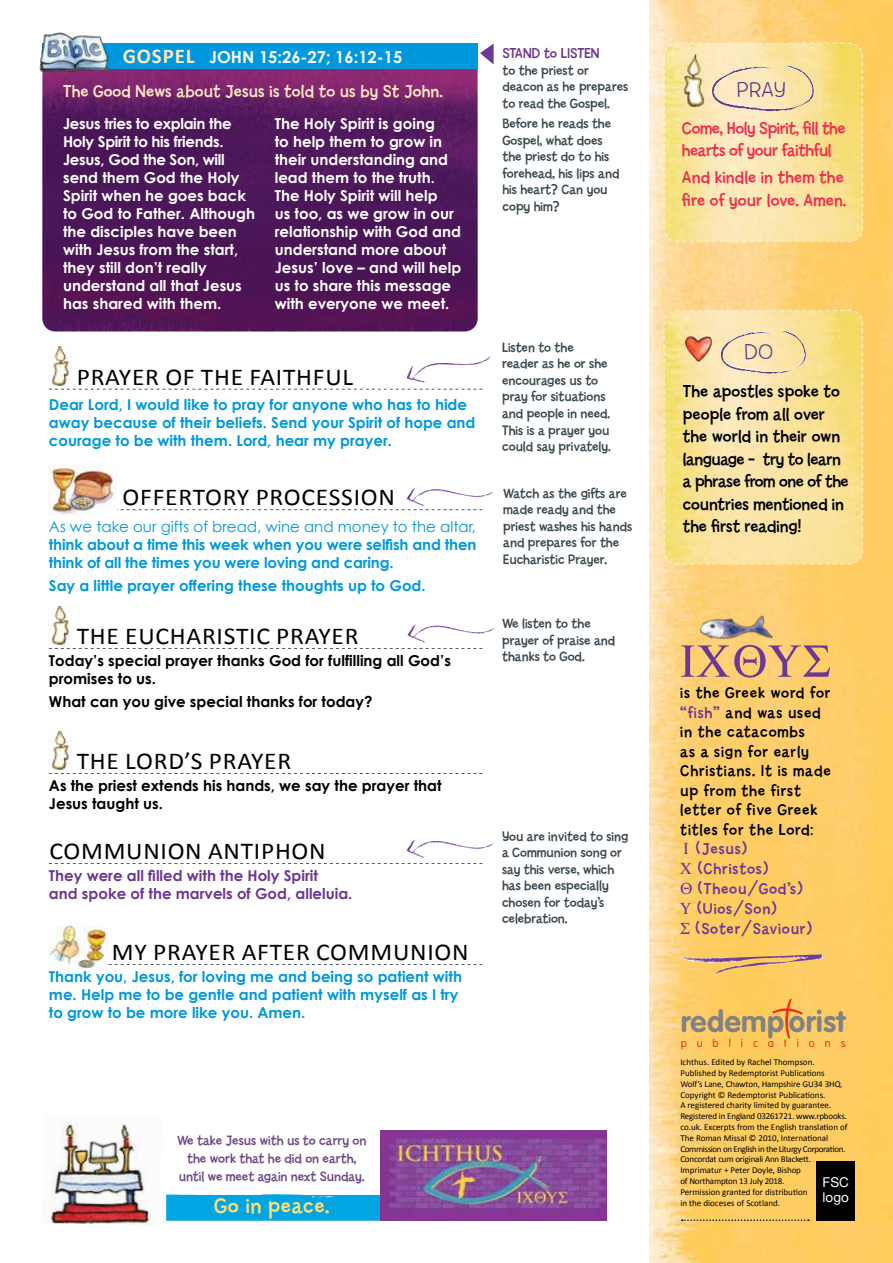
<style>
.page{position:relative;width:893px;height:1263px;background:#fff}
.page>*{position:absolute;margin:0;border:0;box-sizing:border-box;transform-origin:0 0}
.t1{font:700 29.85px "VAG Rounded";letter-spacing:.015em;color:#808285}
.t2{font:24.15px "Calibri";letter-spacing:.03em;color:#000;scale:1.05 1}
.t3{font:22.65px "Billy Std";letter-spacing:.03em;color:#ffe075}
.t4{font:300 22.5px "Billy Std";letter-spacing:.02em;color:#5d2f7e;scale:1.06 1}
.t5{font:18px/22.5px "Billy Std";color:#000}
.t6{font:18px/22.5px "Billy Std";letter-spacing:-.02em;color:#ee2f4d}
.t7{font:18px "Billy Std";letter-spacing:.01em;color:#ffe8c0}
.t8{font:18px/22.5px "Billy Std";letter-spacing:.01em;color:#ee2f4d}
.t9{font:16.5px/19.5px "Billy Std";letter-spacing:.05em;color:#000}
.t10{font:16.5px/19.8px "Billy Std";letter-spacing:.05em;color:#6d3795}
.t11{font:700 16.5px "Century Gothic";color:#fff}
.t12{font:700 15px/18px "Century Gothic";color:#fff}
.t13{font:700 15px/18px "Century Gothic";color:#0098dd}
.t14{font:700 15px/18px "Century Gothic";color:#000}
.t15{font:700 15px/18px "Century Gothic";color:#6d3795}
.t16{font:15px "Century Gothic";color:#0098dd}
.t17{font:15px "Billy Std";color:#6d3795}
.t18{font:14.25px/16.5px "Billy Std";color:#3b4951}
.t19{font:14.25px/17.9px "Billy Std";color:#6f498a;text-align:center}
.t20{font:13.5px/15px "Helvetica Neue";color:#fff}
.t21{font:300 11.1px "VAG Rounded";letter-spacing:.9em;color:#ee3124}
.t22{font:9px/10.8px "Calibri";letter-spacing:-.005em;color:#000}
.s1{font-family:"Calibri";font-size:21px;color:#ffe8c0}
.s2{color:#6d3795}
</style>
<div class="page">
<svg style="left:42px;top:53px;width:436px;height:278px;background:#54195b"></svg>
<img style="left:649px;top:0;width:244px;height:1263px">
<svg style="left:663px;top:42px;width:201px;height:201px;background:#f9e39e"></svg>
<svg style="left:663px;top:309px;width:201px;height:256px;background:#f9e298"></svg>
<div style="left:42px;top:44px;width:436px;height:25px;background:#0098dd"></div>
<img style="left:39px;top:32px;width:73px;height:43px">
<svg style="left:49px;top:389px;width:433px;height:1px"></svg>
<svg style="left:117px;top:509px;width:365px;height:1px"></svg>
<svg style="left:49px;top:648px;width:433px;height:1px"></svg>
<svg style="left:49px;top:773px;width:433px;height:1px"></svg>
<svg style="left:49px;top:863px;width:433px;height:1px"></svg>
<svg style="left:108px;top:964px;width:374px;height:1px"></svg>
<img style="left:49px;top:347px;width:22px;height:41px">
<img style="left:49px;top:466px;width:68px;height:50px">
<img style="left:49px;top:606px;width:22px;height:41px">
<img style="left:49px;top:731px;width:22px;height:41px">
<img style="left:49px;top:927px;width:57px;height:41px">
<svg style="left:480px;top:44px;width:14px;height:21px"></svg>
<img style="left:705px;top:66px;width:114px;height:46px">
<img style="left:681px;top:51px;width:28px;height:59px">
<img style="left:679px;top:336px;width:36px;height:25px">
<img style="left:715px;top:331px;width:95px;height:43px">
<img style="left:406px;top:356px;width:84px;height:27px">
<img style="left:406px;top:488px;width:87px;height:19px">
<img style="left:406px;top:839px;width:87px;height:19px">
<img style="left:407px;top:624px;width:87px;height:19px">
<img style="left:678px;top:954px;width:145px;height:21px">
<img style="left:698px;top:594px;width:81px;height:51px">
<img style="left:166px;top:1194px;width:248px;height:27px">
<img style="left:381px;top:1131px;width:226px;height:89px">
<img style="left:43px;top:1115px;width:109px;height:110px">
<svg style="left:681px;top:645px;width:149px;height:32px;background:#d3a27c"></svg>
<svg style="left:771px;top:999px;width:45px;height:41px;background:#fcbf5d"></svg>
<div style="left:817px;top:1161px;width:38px;height:59px;background:#000"></div>
<svg style="left:682px;top:1219px;width:127px;height:2px"></svg>
<svg style="left:684px;top:843px;width:4px;height:11px"></svg>
<svg style="left:680px;top:863px;width:12px;height:11px"></svg>
<svg style="left:681px;top:883px;width:11px;height:11px"></svg>
<svg style="left:680px;top:903px;width:12px;height:11px"></svg>
<svg style="left:680px;top:922px;width:10px;height:11px"></svg>
<h3 class="t11" style="left:123px;top:46px;width:281px"><span class="s1">GOSPEL</span> JOHN 15:26-27; 16:12-15</h3>
<h3 class="t7" style="left:63px;top:81px;width:381px">The Good News about Jesus is told to us by St John.</h3>
<p class="t12" style="left:63px;top:114px;width:194px">Jesus tries to explain the<br>Holy Spirit to his friends.<br>Jesus, God the Son, will send them God the Holy<br>Spirit when he goes back to God to Father. Although the disciples have been with Jesus from the start, they still don’t really understand all that Jesus has shared with them.</p>
<p class="t12" style="left:275px;top:114px;width:188px">The Holy Spirit is going<br>to help them to grow in their understanding and lead them to the truth.<br>The Holy Spirit will help<br>us too, as we grow in our relationship with God and understand more about<br>Jesus’ love – and will help us to share this message with everyone we meet.</p>
<h2 class="t2" style="left:77px;top:361px;width:265px">PRAYER OF THE FAITHFUL</h2>
<h3 class="t13" style="left:49px;top:395px;width:428px">Dear Lord, I would like to pray for anyone who has to hide away because of their beliefs. Send your Spirit of hope and courage to be with them. Lord, hear my prayer.</h3>
<h2 class="t2" style="left:123px;top:482px;width:261px">OFFERTORY PROCESSION</h2>
<h3 class="t16" style="left:49px;top:517px;width:428px">As we take our gifts of bread, wine and money to the altar,</h3>
<h3 class="t13" style="left:49px;top:535px;width:429px">think about a time this week when you were selfish and then think of all the times you were loving and caring.</h3>
<h3 class="t13" style="left:49px;top:576px;width:378px">Say a little prayer offering these thoughts up to God.</h3>
<h2 class="t2" style="left:77px;top:620px;width:270px">THE EUCHARISTIC PRAYER</h2>
<h3 class="t14" style="left:49px;top:651px;width:403px">Today’s special prayer thanks God for fulfilling all God’s promises to us.</h3>
<h3 class="t14" style="left:49px;top:692px;width:325px">What can you give special thanks for today?</h3>
<h2 class="t2" style="left:77px;top:745px;width:206px">THE LORD’S PRAYER</h2>
<h3 class="t14" style="left:49px;top:776px;width:394px">As the priest extends his hands, we say the prayer that<br>Jesus taught us.</h3>
<h2 class="t2" style="left:49px;top:836px;width:265px">COMMUNION ANTIPHON</h2>
<h3 class="t15" style="left:49px;top:866px;width:305px">They were all filled with the Holy Spirit<br>and spoke of the marvels of God, alleluia.</h3>
<h2 class="t2" style="left:112px;top:937px;width:341px">MY PRAYER AFTER COMMUNION</h2>
<h3 class="t13" style="left:49px;top:967px;width:415px">Thank you, Jesus, for loving me and being so patient with me. Help me to be gentle and patient with myself as I try to grow to be more like you. Amen.</h3>
<h3 class="t17" style="left:502px;top:45px;width:99px">STAND to LISTEN</h3>
<h3 class="t18" style="left:502px;top:62px;width:127px">to the priest or deacon as he prepares to read the Gospel.</h3>
<h3 class="t18" style="left:502px;top:116px;width:118px">Before he reads the<br>Gospel, what does the priest do to his forehead, his lips and his heart? Can you copy him?</h3>
<h3 class="t18" style="left:502px;top:339px;width:110px">Listen to the reader as he or she encourages us to pray for situations and people in need.<br>This is a prayer you could say privately.</h3>
<h3 class="t18" style="left:503px;top:485px;width:131px">Watch as the gifts are made ready and the priest washes his hands and prepares for the<br>Eucharistic Prayer.</h3>
<h3 class="t18" style="left:502px;top:615px;width:115px">We listen to the prayer of praise and thanks to God.</h3>
<h3 class="t18" style="left:502px;top:828px;width:128px">You are invited to sing a Communion song or say this verse, which has been especially chosen for today’s celebration.</h3>
<h3 class="t19" style="left:177px;top:1132px;width:191px">We take Jesus with us to carry on the work that he did on earth, until we meet again next Sunday.</h3>
<h3 class="t3" style="left:214px;top:1193px;width:117px">Go in peace.</h3>
<h3 class="t4" style="left:737px;top:77px;width:47px">PRAY</h3>
<h3 class="t6" style="left:682px;top:117px;width:165px">Come, Holy Spirit, fill the hearts of your faithful</h3>
<h3 class="t8" style="left:682px;top:167px;width:166px">And kindle in them the fire of your love. Amen.</h3>
<h3 class="t4" style="left:745px;top:340px;width:28px">DO</h3>
<h3 class="t5" style="left:683px;top:381px;width:167px">The apostles spoke to people from all over the world in their own language – try to learn a phrase from one of the countries mentioned in the first reading!</h3>
<h3 class="t9" style="left:680px;top:683px;width:152px">is the Greek word for <span class="s2">“fish”</span> and was used in the catacombs<br>as a sign for early<br>Christians. It is made up from the first letter of five Greek titles for the Lord:</h3>
<h3 class="t10" style="left:695px;top:839px;width:118px">(Jesus) (Christos) (Theou/God’s) (Uios/Son) (Soter/Saviour)</h3>
<h1 class="t1" style="left:681px;top:1004px;width:166px">redemp orist</h1>
<p class="t21" style="left:681px;top:1036px;width:166px">publications</p>
<p class="t22" style="left:680px;top:1057px;width:169px">Ichthus. Edited by Rachel Thompson.<br>Published by Redemptorist Publications Wolf’s Lane, Chawton, Hampshire GU34 3HQ.<br>Copyright © Redemptorist Publications.<br>A registered charity limited by guarantee.<br>Registered in England 03261721. www.rpbooks. co.uk. Excerpts from the English translation of The Roman Missal © 2010, International Commission on English in the Liturgy Corporation.<br>Concordat cum originali Ann Blackett.<br>Imprimatur + Peter Doyle, Bishop<br>of Northampton 13 July 2018.<br>Permission granted for distribution<br>in the dioceses of Scotland.</p>
<h3 class="t20" style="left:823px;top:1175px;width:28px">FSC logo</h3>
</div>
